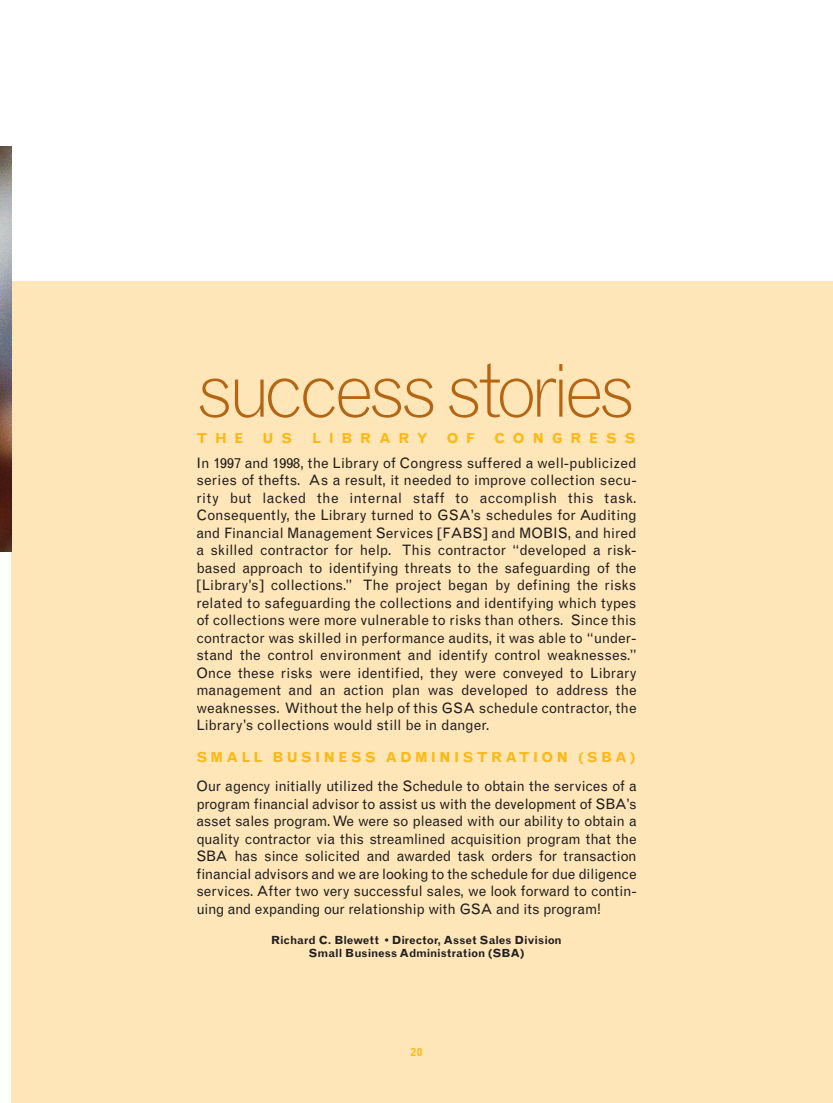
<style>
.page{position:relative;width:833px;height:1103px;background:#fff}
.page>*{position:absolute;margin:0;border:0;box-sizing:border-box;transform-origin:0 0}
.t1{font:300 75px "Grotesque";letter-spacing:-.075em;color:#b66512}
.t2{font:14.38px/17.5px "Grotesque";letter-spacing:-.01em;color:#231f20;text-align:justify}
.t3{font:700 13.75px "Grotesque";letter-spacing:.235em;color:#fcb814}
.t4{font:700 13.75px "Grotesque";letter-spacing:.56em;color:#fcb814}
.t5{font:700 11.25px/12.5px "Grotesque";color:#231f20;text-align:center}
.t6{font:900 10.62px "Grotesque";color:#fcb814}
</style>
<div class="page">
<div style="left:11px;top:281px;width:821px;height:821px;background:#fee6b9"></div>
<img style="left:0;top:146px;width:11px;height:405px">
<h1 class="t1" style="left:196px;top:362px;width:440px">success stories</h1>
<p class="t3" style="left:196px;top:433px;width:49px">THE</p>
<p class="t3" style="left:262px;top:433px;width:31px">U S</p>
<p class="t4" style="left:312px;top:433px;width:117px">LIBRARY</p>
<p class="t3" style="left:447px;top:433px;width:30px">O F</p>
<p class="t4" style="left:494px;top:433px;width:143px">CONGRESS</p>
<p class="t2" style="left:196px;top:455px;width:442px">In 1997 and 1998, the Library of Congress suffered a well-publicized series of thefts. As a result, it needed to improve collection secu&shy;rity but lacked the internal staff to accomplish this task.<br>Consequently, the Library turned to GSA’s schedules for Auditing and Financial Management Services [FABS] and MOBIS, and hired a skilled contractor for help. This contractor “developed a risk&shy;based approach to identifying threats to the safeguarding of the [Library’s] collections.” The project began by defining the risks related to safeguarding the collections and identifying which types of collections were more vulnerable to risks than others. Since this contractor was skilled in performance audits, it was able to “under&shy;stand the control environment and identify control weaknesses.” Once these risks were identified, they were conveyed to Library management and an action plan was developed to address the weaknesses. Without the help of this GSA schedule contractor, the Library’s collections would still be in danger.</p>
<p class="t3" style="left:196px;top:752px;width:440px">SMALL BUSINESS ADMINISTRATION (SBA)</p>
<p class="t2" style="left:196px;top:778px;width:442px">Our agency initially utilized the Schedule to obtain the services of a program financial advisor to assist us with the development of SBA’s asset sales program. We were so pleased with our ability to obtain a quality contractor via this streamlined acquisition program that the SBA has since solicited and awarded task orders for transaction financial advisors and we are looking to the schedule for due diligence services. After two very successful sales, we look forward to contin&shy;uing and expanding our relationship with GSA and its program!</p>
<p class="t5" style="left:271px;top:934px;width:292px">Richard C. Blewett • Director, Asset Sales Division<br>Small Business Administration (SBA)</p>
<p class="t6" style="left:410px;top:1047px;width:14px">20</p>
</div>
